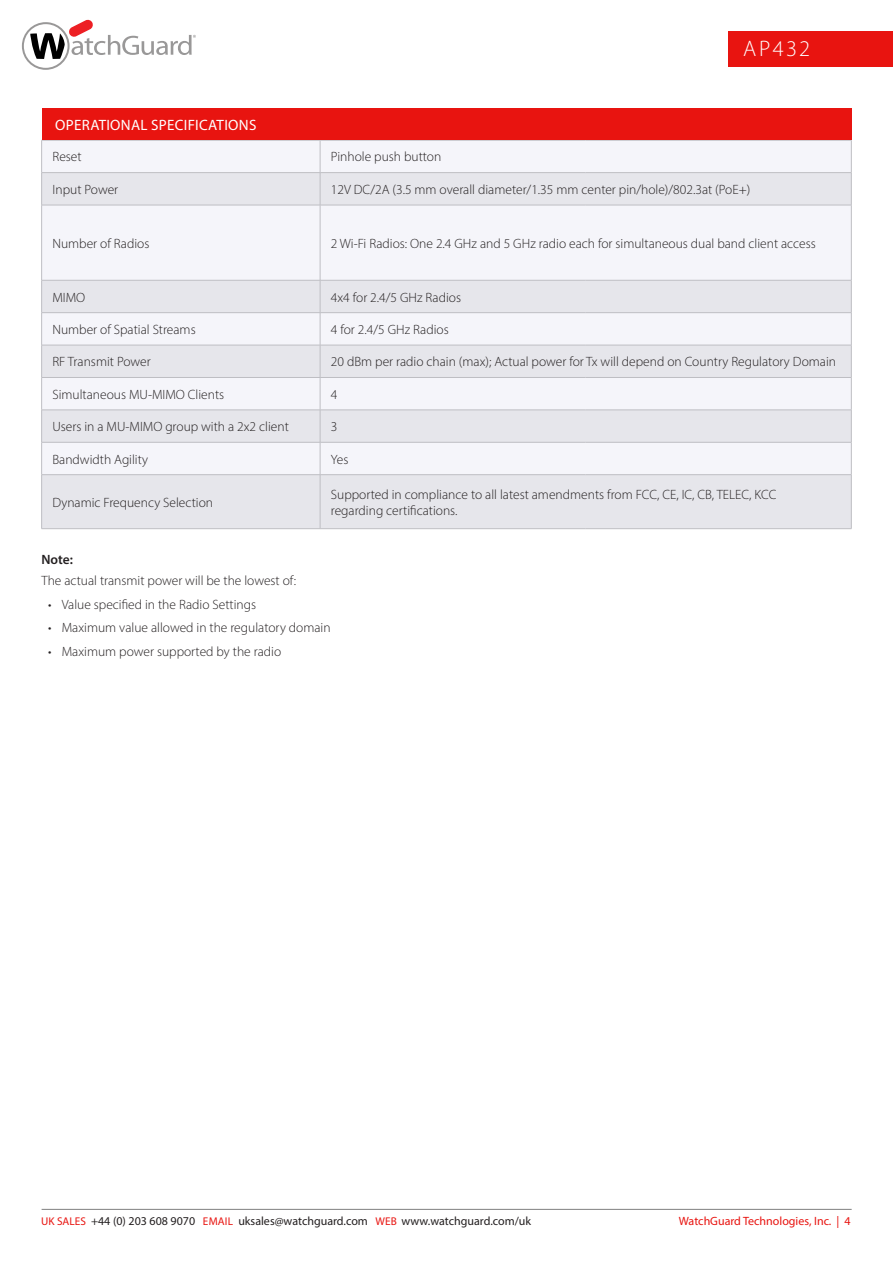
<style>
.page{position:relative;width:893px;height:1263px;background:#fff}
.page>*{position:absolute;margin:0;border:0;box-sizing:border-box;transform-origin:0 0}
.DATASHEET{font:300 22.5px "Myriad Pro";letter-spacing:.105em;color:#fff}
.Table_Header{font:15px "Myriad Pro";letter-spacing:.02em;color:#fff}
.Table_Text{font:300 13.5px/16.5px "Myriad Pro";color:#231f20}
.Body_copy{font:300 13.5px "Myriad Pro";color:#231f20}
.Body_copy-2{font:600 13.5px "Myriad Pro";color:#231f20}
.t1{font:12px "Myriad Pro";color:#231f20}
.t2{font:12px "Myriad Pro";color:#e81410}
.s1{font-size:11.25px;color:#e81410}
</style>
<div class="page">
<hr style="left:42px;top:1209px;width:810px;height:1px;background:#808080">
<div style="left:728px;top:31px;width:165px;height:35px;background:#e81410"></div>
<svg style="left:22px;top:20px;width:174px;height:50px"></svg>
<svg style="left:42px;top:173px;width:809px;height:355px;fill:#e6e6eb"></svg>
<hr style="left:320px;top:377px;width:266px;height:1px;background:#bebec3">
<hr style="left:586px;top:377px;width:265px;height:1px;background:#bebec3">
<hr style="left:320px;top:410px;width:266px;height:1px;background:#bebec3">
<hr style="left:586px;top:410px;width:265px;height:1px;background:#bebec3">
<hr style="left:320px;top:442px;width:266px;height:1px;background:#bebec3">
<hr style="left:586px;top:442px;width:265px;height:1px;background:#bebec3">
<hr style="left:320px;top:474px;width:266px;height:1px;background:#bebec3">
<hr style="left:586px;top:474px;width:265px;height:1px;background:#bebec3">
<hr style="left:41px;top:528px;width:279px;height:1px;background:#bebec3">
<hr style="left:320px;top:528px;width:266px;height:1px;background:#bebec3">
<hr style="left:586px;top:528px;width:265px;height:1px;background:#bebec3">
<hr style="left:41px;top:140px;width:1px;height:32px;background:#bebec3">
<hr style="left:320px;top:140px;width:1px;height:32px;background:#bebec3">
<hr style="left:851px;top:140px;width:1px;height:32px;background:#bebec3">
<hr style="left:41px;top:173px;width:1px;height:32px;background:#bebec3">
<hr style="left:320px;top:173px;width:1px;height:32px;background:#bebec3">
<hr style="left:851px;top:173px;width:1px;height:32px;background:#bebec3">
<hr style="left:41px;top:205px;width:279px;height:1px;background:#bebec3">
<hr style="left:41px;top:205px;width:1px;height:75px;background:#bebec3">
<hr style="left:320px;top:205px;width:266px;height:1px;background:#bebec3">
<hr style="left:320px;top:205px;width:1px;height:75px;background:#bebec3">
<hr style="left:586px;top:205px;width:265px;height:1px;background:#bebec3">
<hr style="left:851px;top:205px;width:1px;height:75px;background:#bebec3">
<hr style="left:41px;top:280px;width:279px;height:1px;background:#bebec3">
<hr style="left:41px;top:280px;width:1px;height:32px;background:#bebec3">
<hr style="left:320px;top:280px;width:266px;height:1px;background:#bebec3">
<hr style="left:320px;top:280px;width:1px;height:32px;background:#bebec3">
<hr style="left:586px;top:280px;width:265px;height:1px;background:#bebec3">
<hr style="left:851px;top:280px;width:1px;height:32px;background:#bebec3">
<hr style="left:41px;top:312px;width:279px;height:1px;background:#bebec3">
<hr style="left:41px;top:313px;width:1px;height:32px;background:#bebec3">
<hr style="left:320px;top:312px;width:266px;height:1px;background:#bebec3">
<hr style="left:320px;top:313px;width:1px;height:32px;background:#bebec3">
<hr style="left:586px;top:312px;width:265px;height:1px;background:#bebec3">
<hr style="left:851px;top:313px;width:1px;height:32px;background:#bebec3">
<hr style="left:41px;top:345px;width:279px;height:1px;background:#bebec3">
<hr style="left:41px;top:345px;width:1px;height:32px;background:#bebec3">
<hr style="left:320px;top:345px;width:266px;height:1px;background:#bebec3">
<hr style="left:320px;top:345px;width:1px;height:32px;background:#bebec3">
<hr style="left:586px;top:345px;width:265px;height:1px;background:#bebec3">
<hr style="left:851px;top:345px;width:1px;height:32px;background:#bebec3">
<hr style="left:41px;top:377px;width:279px;height:1px;background:#bebec3">
<hr style="left:41px;top:378px;width:1px;height:32px;background:#bebec3">
<hr style="left:320px;top:378px;width:1px;height:32px;background:#bebec3">
<hr style="left:851px;top:378px;width:1px;height:32px;background:#bebec3">
<hr style="left:41px;top:410px;width:279px;height:1px;background:#bebec3">
<hr style="left:41px;top:410px;width:1px;height:32px;background:#bebec3">
<hr style="left:320px;top:410px;width:1px;height:32px;background:#bebec3">
<hr style="left:851px;top:410px;width:1px;height:32px;background:#bebec3">
<hr style="left:41px;top:442px;width:279px;height:1px;background:#bebec3">
<hr style="left:41px;top:442px;width:1px;height:32px;background:#bebec3">
<hr style="left:320px;top:442px;width:1px;height:32px;background:#bebec3">
<hr style="left:851px;top:442px;width:1px;height:32px;background:#bebec3">
<hr style="left:41px;top:474px;width:279px;height:1px;background:#bebec3">
<hr style="left:41px;top:475px;width:1px;height:53px;background:#bebec3">
<hr style="left:320px;top:475px;width:1px;height:53px;background:#bebec3">
<hr style="left:851px;top:475px;width:1px;height:53px;background:#bebec3">
<hr style="left:41px;top:140px;width:279px;height:1px;background:#bebec3">
<hr style="left:320px;top:140px;width:266px;height:1px;background:#bebec3">
<hr style="left:586px;top:140px;width:265px;height:1px;background:#bebec3">
<hr style="left:41px;top:172px;width:279px;height:1px;background:#bebec3">
<hr style="left:320px;top:172px;width:266px;height:1px;background:#bebec3">
<hr style="left:586px;top:172px;width:265px;height:1px;background:#bebec3">
<div style="left:42px;top:109px;width:809px;height:31px;background:#e81410"></div>
<p class="Table_Header" style="left:55px;top:116px;width:203px">OPERATIONAL SPECIFICATIONS</p>
<p class="DATASHEET" style="left:743px;top:35px;width:69px">AP432</p>
<p class="Table_Text" style="left:52px;top:149px;width:31px">Reset</p>
<p class="Table_Text" style="left:331px;top:149px;width:112px">Pinhole push button</p>
<p class="Table_Text" style="left:52px;top:181px;width:67px">Input Power</p>
<p class="Table_Text" style="left:331px;top:181px;width:421px">12V DC/2A (3.5 mm overall diameter/1.35 mm center pin/hole)/802.3at (PoE+)</p>
<p class="Table_Text" style="left:52px;top:235px;width:98px">Number of Radios</p>
<p class="Table_Text" style="left:331px;top:235px;width:486px">2 Wi-Fi Radios: One 2.4 GHz and 5 GHz radio each for simultaneous dual band client access</p>
<p class="Table_Text" style="left:52px;top:289px;width:34px">MIMO</p>
<p class="Table_Text" style="left:331px;top:289px;width:132px">4x4 for 2.4/5 GHz Radios</p>
<p class="Table_Text" style="left:52px;top:321px;width:145px">Number of Spatial Streams</p>
<p class="Table_Text" style="left:331px;top:321px;width:119px">4 for 2.4/5 GHz Radios</p>
<p class="Table_Text" style="left:52px;top:353px;width:100px">RF Transmit Power</p>
<p class="Table_Text" style="left:331px;top:353px;width:507px">20 dBm per radio chain (max); Actual power for Tx will depend on Country Regulatory Domain</p>
<p class="Table_Text" style="left:52px;top:386px;width:173px">Simultaneous MU-MIMO Clients</p>
<p class="Table_Text" style="left:331px;top:386px;width:8px">4</p>
<p class="Table_Text" style="left:52px;top:418px;width:238px">Users in a MU-MIMO group with a 2x2 client</p>
<p class="Table_Text" style="left:331px;top:418px;width:8px">3</p>
<p class="Table_Text" style="left:52px;top:451px;width:97px">Bandwidth Agility</p>
<p class="Table_Text" style="left:331px;top:451px;width:19px">Yes</p>
<p class="Table_Text" style="left:52px;top:494px;width:162px">Dynamic Frequency Selection</p>
<p class="Table_Text" style="left:331px;top:486px;width:447px">Supported in compliance to all latest amendments from FCC, CE, IC, CB, TELEC, KCC regarding certifications.</p>
<p class="Body_copy-2" style="left:41px;top:551px;width:33px">Note:</p>
<p class="Body_copy" style="left:41px;top:572px;width:256px">The actual transmit power will be the lowest of:</p>
<p class="Table_Text" style="left:48px;top:596px;width:209px">• Value specified in the Radio Settings</p>
<p class="Table_Text" style="left:48px;top:619px;width:284px">• Maximum value allowed in the regulatory domain</p>
<p class="Table_Text" style="left:48px;top:643px;width:235px">• Maximum power supported by the radio</p>
<p class="t1" style="left:41px;top:1213px;width:491px"><span class="s1">UK SALES</span> +44 (0) 203 608 9070 <span class="s1">EMAIL</span> uksales@watchguard.com <span class="s1">WEB</span> www.watchguard.com/uk</p>
<p class="t2" style="left:679px;top:1213px;width:173px">WatchGuard Technologies, Inc. | 4</p>
</div>
